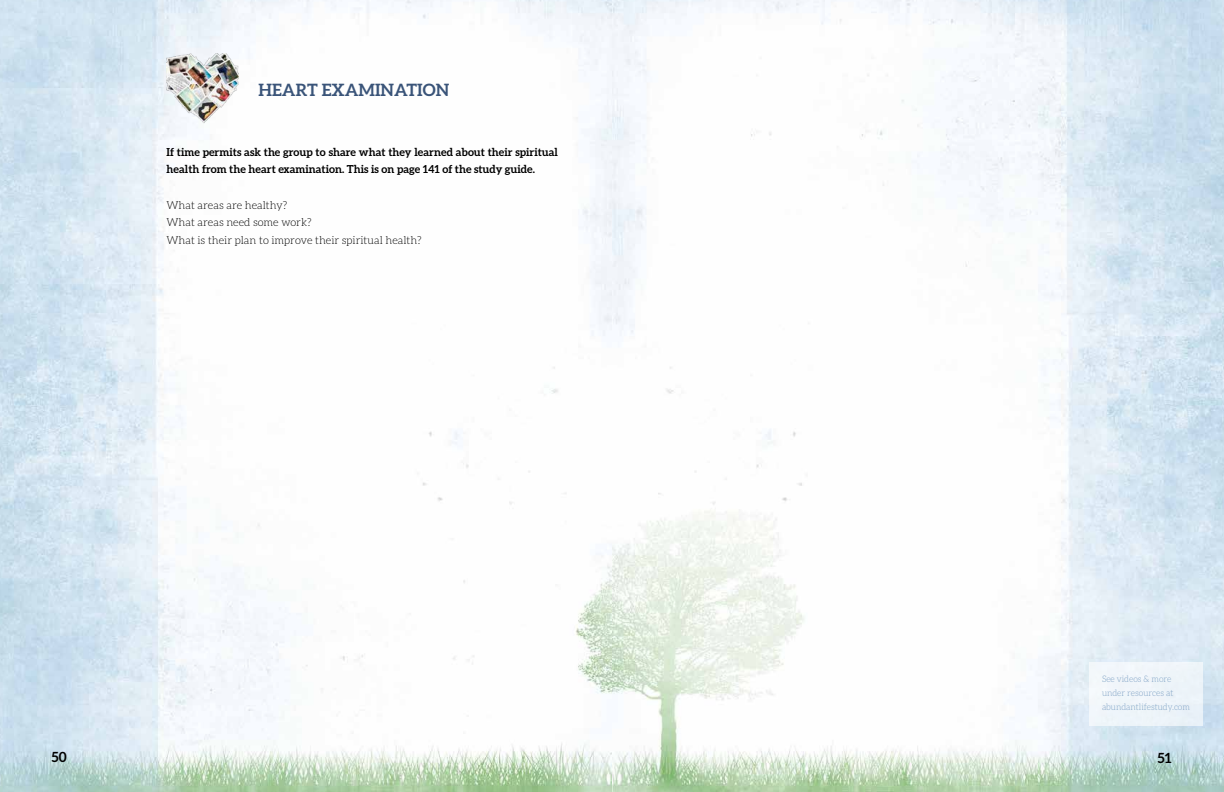
<style>
.page{position:relative;width:1224px;height:792px;background:#fff}
.page>*{position:absolute;margin:0;border:0;box-sizing:border-box;transform-origin:0 0}
.t1{font:700 17px "Aleo";color:#3a5479}
.t2{font:700 14px "Aleo";color:#000}
.t3{font:700 11px/17.7px "Aleo";color:#000}
.t4{font:300 11px/17.7px "Aleo";color:#000}
.t5{font:300 9px/14px "Aleo";color:#7a9ec2;scale:.95 1}
</style>
<div class="page">
<img style="left:612px;top:0;width:612px;height:792px">
<div style="left:1089px;top:662px;width:114px;height:64px;background:#eff5fa"></div>
<img style="left:0;top:0;width:612px;height:792px">
<img style="left:166px;top:54px;width:72px;height:69px">
<h1 class="t1" style="left:259px;top:80px;width:192px">HEART EXAMINATION</h1>
<p class="t3" style="left:166px;top:143px;width:393px">If time permits ask the group to share what they learned about their spiritual health from the heart examination. This is on page 141 of the study guide.</p>
<p class="t4" style="left:166px;top:196px;width:257px">What areas are healthy?<br>What areas need some work?<br>What is their plan to improve their spiritual health?</p>
<p class="t2" style="left:52px;top:749px;width:17px">50</p>
<p class="t5" style="left:1102px;top:672px;width:94px">See videos &amp; more under resources at abundantlifestudy.com</p>
<p class="t2" style="left:1158px;top:749px;width:15px">51</p>
</div>
